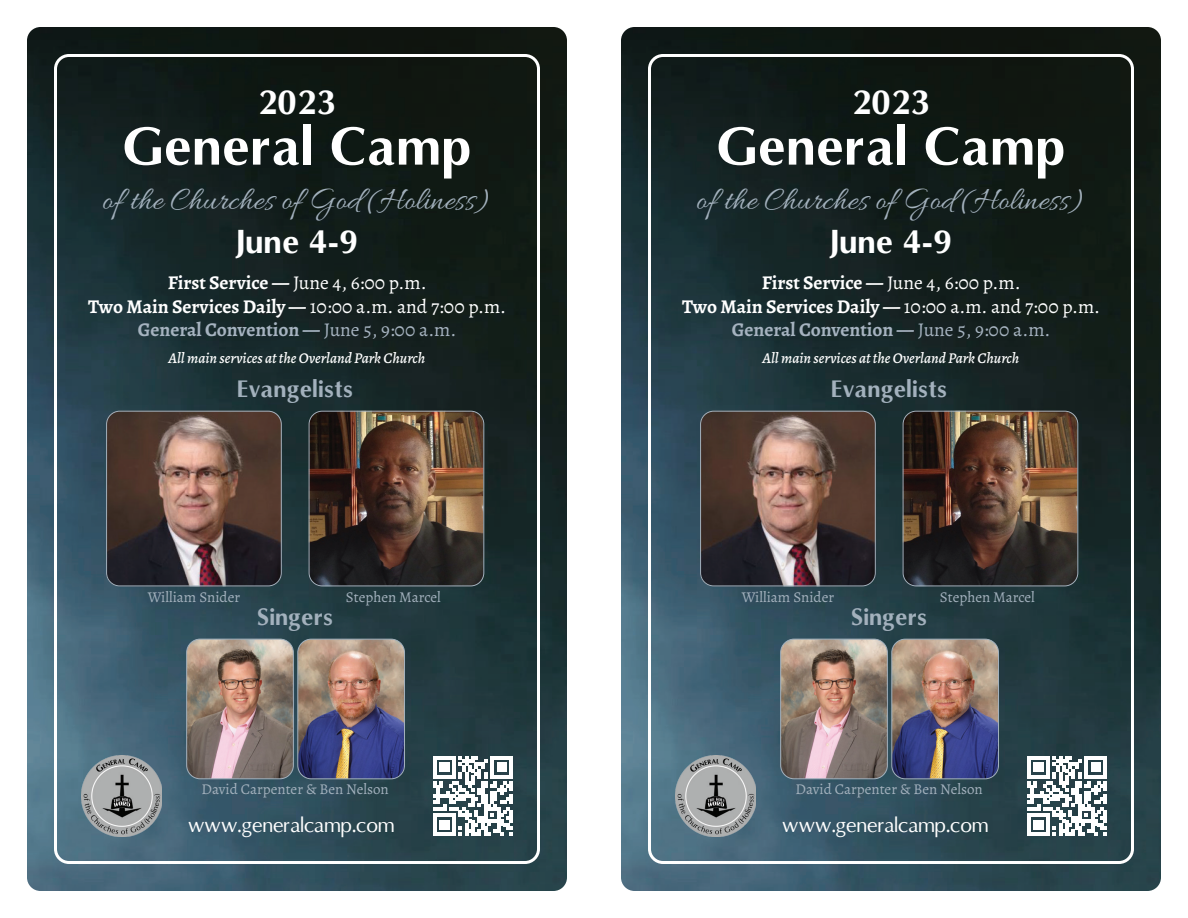
<style>
.page{position:relative;width:1188px;height:918px;background:#fff}
.page>*{position:absolute;margin:0;border:0;box-sizing:border-box;transform-origin:0 0}
.t1{font:700 51px "Omni";color:#fff}
.t2{font:33px "Allura";color:#a3b1bd}
.t3{font:700 33px "Omni";color:#fff}
.t4{font:700 31.5px "Omni";color:#fff}
.t5{font:700 22.5px "Omni";color:#a3b1bd}
.t6{font:700 19.5px/23.4px "Alegreya";color:#fff;text-align:center}
.t7{font:19.5px "Omni";color:#fff}
.t8{font:15px "Alegreya";color:#a3b1bd}
.t9{font:italic 500 15px "Alegreya";color:#fff}
.s1{font-weight:400}
.s2{color:#a6b3c0}
.s3{font-weight:400;color:#a6b3c0}
</style>
<div class="page">
<img style="left:27px;top:27px;width:540px;height:864px">
<img style="left:621px;top:27px;width:540px;height:864px">
<div style="left:54px;top:54px;width:486px;height:810px;border:3px solid #fff;border-radius:14px"></div>
<div style="left:648px;top:54px;width:486px;height:810px;border:3px solid #fff;border-radius:14px"></div>
<img style="left:106px;top:411px;width:176px;height:175px">
<div style="left:106px;top:411px;width:176px;height:175px;border:1px solid #a3b1bd;border-radius:13px"></div>
<img style="left:700px;top:411px;width:176px;height:175px">
<div style="left:700px;top:411px;width:176px;height:175px;border:1px solid #a3b1bd;border-radius:13px"></div>
<img style="left:309px;top:411px;width:175px;height:175px">
<div style="left:309px;top:411px;width:175px;height:175px;border:1px solid #a3b1bd;border-radius:13px"></div>
<img style="left:903px;top:411px;width:175px;height:175px">
<div style="left:903px;top:411px;width:175px;height:175px;border:1px solid #a3b1bd;border-radius:13px"></div>
<img style="left:187px;top:639px;width:106px;height:140px">
<div style="left:186px;top:639px;width:108px;height:140px;border:1px solid #a3b1bd;border-radius:14px"></div>
<img style="left:781px;top:639px;width:106px;height:140px">
<div style="left:780px;top:639px;width:108px;height:140px;border:1px solid #a3b1bd;border-radius:14px"></div>
<img style="left:298px;top:639px;width:107px;height:140px">
<div style="left:297px;top:639px;width:108px;height:140px;border:1px solid #a3b1bd;border-radius:14px"></div>
<img style="left:892px;top:639px;width:107px;height:140px">
<div style="left:891px;top:639px;width:108px;height:140px;border:1px solid #a3b1bd;border-radius:14px"></div>
<svg style="left:433px;top:756px;width:80px;height:80px"></svg>
<svg style="left:1027px;top:756px;width:80px;height:80px"></svg>
<img style="left:81px;top:755px;width:81px;height:81px">
<img style="left:675px;top:755px;width:81px;height:81px">
<h2 class="t3" style="left:258px;top:81px;width:80px">2023</h2>
<h2 class="t3" style="left:852px;top:81px;width:80px">2023</h2>
<h1 class="t1" style="left:122px;top:114px;width:351px">General Camp</h1>
<h1 class="t1" style="left:716px;top:114px;width:351px">General Camp</h1>
<h2 class="t2" style="left:102px;top:182px;width:391px">of the Churches of God (Holiness)</h2>
<h2 class="t2" style="left:696px;top:182px;width:391px">of the Churches of God (Holiness)</h2>
<h3 class="t4" style="left:236px;top:221px;width:123px">June 4-9</h3>
<h3 class="t4" style="left:830px;top:221px;width:123px">June 4-9</h3>
<p class="t6" style="left:88px;top:271px;width:420px">First Service — <span class="s1">June 4, 6:00 p.m.<br></span>Two Main Services Daily — <span class="s1">10:00 a.m. and 7:00 p.m.<br></span><span class="s2">General Convention —</span> <span class="s3">June 5, 9:00 a.m.</span></p>
<p class="t6" style="left:682px;top:271px;width:420px">First Service — <span class="s1">June 4, 6:00 p.m.<br></span>Two Main Services Daily — <span class="s1">10:00 a.m. and 7:00 p.m.<br></span><span class="s2">General Convention —</span> <span class="s3">June 5, 9:00 a.m.</span></p>
<p class="t9" style="left:169px;top:348px;width:258px">All main services at the Overland Park Church</p>
<p class="t9" style="left:763px;top:348px;width:258px">All main services at the Overland Park Church</p>
<p class="t5" style="left:237px;top:375px;width:118px">Evangelists</p>
<p class="t5" style="left:831px;top:375px;width:118px">Evangelists</p>
<p class="t8" style="left:148px;top:587px;width:94px">William Snider</p>
<p class="t8" style="left:346px;top:587px;width:97px">Stephen Marcel</p>
<p class="t8" style="left:742px;top:587px;width:94px">William Snider</p>
<p class="t8" style="left:940px;top:587px;width:97px">Stephen Marcel</p>
<p class="t5" style="left:257px;top:603px;width:77px">Singers</p>
<p class="t5" style="left:851px;top:603px;width:77px">Singers</p>
<p class="t8" style="left:202px;top:780px;width:189px">David Carpenter &amp; Ben Nelson</p>
<p class="t8" style="left:796px;top:780px;width:189px">David Carpenter &amp; Ben Nelson</p>
<p class="t7" style="left:188px;top:813px;width:208px">www.generalcamp.com</p>
<p class="t7" style="left:782px;top:813px;width:208px">www.generalcamp.com</p>
</div>
